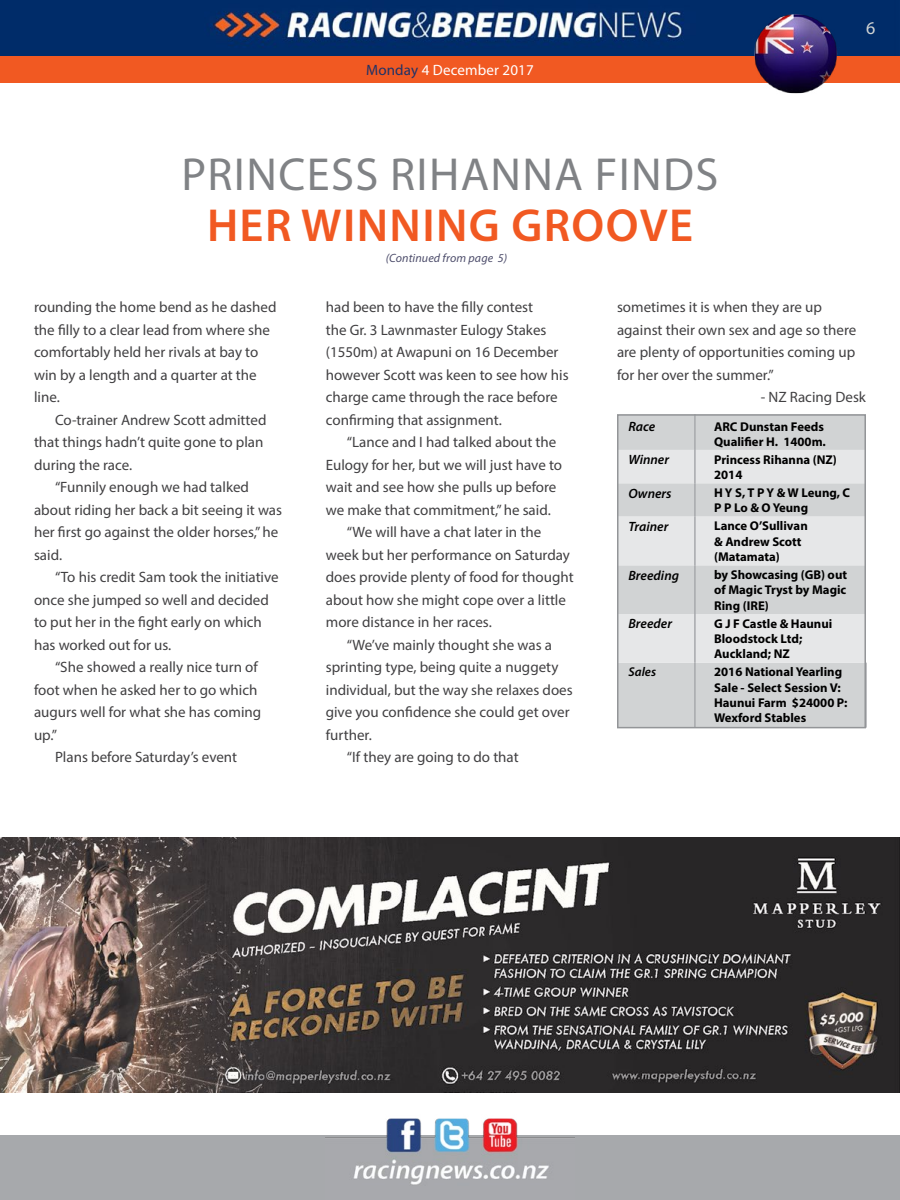
<style>
.page{position:relative;width:900px;height:1200px;background:#fff}
.page>*{position:absolute;margin:0;border:0;box-sizing:border-box;transform-origin:0 0}
.t1{font:46.5px "Myriad Pro";letter-spacing:.03em;color:#808285}
.t2{font:600 46.5px "Myriad Pro";letter-spacing:.03em;color:#f15922}
.t3{font:18px "Myriad Pro";color:#d1d4d4}
.t4{font:15px/22.5px "Myriad Pro";color:#414042}
.t5{font:15px "Myriad Pro";letter-spacing:.01em;color:#fff}
.t6{font:italic 600 13.5px "Myriad Pro";color:#000}
.t7{font:700 12.75px/15.3px "Myriad Pro";color:#000}
.t8{font:italic 600 12.75px "Myriad Pro";color:#000}
.t9{font:italic 12px "Myriad Pro";letter-spacing:.01em;color:#4d4d6b}
.s1{color:#203267}
</style>
<div class="page">
<div style="left:0;top:1136px;width:900px;height:64px;background:#a7a9ac"></div>
<img style="left:325px;top:1118px;width:250px;height:67px">
<div style="left:0;top:56px;width:900px;height:27px;background:#f15922"></div>
<img style="left:0;top:0;width:900px;height:56px">
<img style="left:752px;top:12px;width:88px;height:82px">
<div style="left:620px;top:417px;width:243px;height:308px;background:#d1d3d4"></div>
<svg style="left:620px;top:450px;width:243px;height:213px;background:#dedfe0"></svg>
<hr style="left:694px;top:414px;width:2px;height:36px;background:#a7a9ac">
<hr style="left:694px;top:450px;width:2px;height:33px;background:#a7a9ac">
<hr style="left:694px;top:483px;width:2px;height:34px;background:#a7a9ac">
<hr style="left:694px;top:517px;width:2px;height:48px;background:#a7a9ac">
<hr style="left:694px;top:565px;width:2px;height:49px;background:#a7a9ac">
<hr style="left:694px;top:614px;width:2px;height:49px;background:#a7a9ac">
<hr style="left:694px;top:663px;width:2px;height:65px;background:#a7a9ac">
<hr style="left:865px;top:663px;width:2px;height:65px;background:#a7a9ac">
<div style="left:617px;top:414px;width:249px;height:314px;border:2px solid #939598"></div>
<img style="left:0;top:838px;width:900px;height:255px">
<p class="t5" style="left:366px;top:61px;width:169px"><span class="s1">Monday</span> 4 December 2017</p>
<h1 class="t1" style="left:181px;top:145px;width:51px">Princess</h1>
<h1 class="t1" style="left:390px;top:145px;width:102px">Rihanna</h1>
<h1 class="t1" style="left:595px;top:145px;width:121px">fin ds</h1>
<h1 class="t2" style="left:207px;top:196px;width:482px">HER WINNING GROOVE</h1>
<p class="t9" style="left:386px;top:251px;width:123px">(Continued from page 5)</p>
<p class="t3" style="left:866px;top:17px;width:11px">6</p>
<p class="t4" style="left:34px;top:296px;width:244px">rounding the home bend as he dashed the filly to a clear lead from where she comfortably held her rivals at bay to win by a length and a quarter at the line.</p>
<p class="t4" style="left:34px;top:408px;width:234px;text-indent:21px">Co-trainer Andrew Scott admitted that things hadn’t quite gone to plan during the race.</p>
<p class="t4" style="left:34px;top:476px;width:250px;text-indent:21px">“Funnily enough we had talked about riding her back a bit seeing it was her first go against the older horses,” he said.</p>
<p class="t4" style="left:34px;top:566px;width:246px;text-indent:21px">“To his credit Sam took the initiative once she jumped so well and decided to put her in the fight early on which has worked out for us.</p>
<p class="t4" style="left:55px;top:656px;width:204px">“She showed a really nice turn of</p>
<p class="t4" style="left:34px;top:678px;width:225px">foot when he asked her to go which</p>
<p class="t4" style="left:34px;top:701px;width:229px">augurs well for what she has coming</p>
<p class="t4" style="left:34px;top:723px;width:25px">up.”</p>
<p class="t4" style="left:55px;top:746px;width:184px">Plans before Saturday’s event</p>
<p class="t4" style="left:326px;top:296px;width:244px">had been to have the filly contest<br>the Gr. 3 Lawnmaster Eulogy Stakes (1550m) at Awapuni on 16 December however Scott was keen to see how his charge came through the race before confirming that assignment.</p>
<p class="t4" style="left:347px;top:431px;width:211px">“Lance and I had talked about the</p>
<p class="t4" style="left:326px;top:453px;width:238px">Eulogy for her, but we will just have to</p>
<p class="t4" style="left:326px;top:476px;width:232px">wait and see how she pulls up before</p>
<p class="t4" style="left:326px;top:498px;width:226px">we make that commitment,” he said.</p>
<p class="t4" style="left:347px;top:521px;width:196px">“We will have a chat later in the</p>
<p class="t4" style="left:326px;top:543px;width:246px">week but her performance on Saturday</p>
<p class="t4" style="left:326px;top:566px;width:249px">does provide plenty of food for thought</p>
<p class="t4" style="left:326px;top:588px;width:242px">about how she might cope over a little</p>
<p class="t4" style="left:326px;top:611px;width:167px">more distance in her races.</p>
<p class="t4" style="left:347px;top:633px;width:207px">“We’ve mainly thought she was a</p>
<p class="t4" style="left:326px;top:656px;width:234px">sprinting type, being quite a nuggety</p>
<p class="t4" style="left:326px;top:678px;width:248px">individual, but the way she relaxes does</p>
<p class="t4" style="left:326px;top:701px;width:245px">give you confidence she could get over</p>
<p class="t4" style="left:326px;top:723px;width:47px">further.</p>
<p class="t4" style="left:347px;top:746px;width:173px">“If they are going to do that</p>
<p class="t4" style="left:617px;top:296px;width:241px">sometimes it is when they are up against their own sex and age so there are plenty of opportunities coming up for her over the summer.”</p>
<p class="t4" style="left:761px;top:386px;width:107px">- NZ Racing Desk</p>
<p class="t6" style="left:629px;top:418px;width:28px">Race</p>
<p class="t7" style="left:714px;top:418px;width:113px">ARC Dunstan Feeds<br>Qualifier H. 1400m.</p>
<p class="t6" style="left:629px;top:451px;width:42px">Winner</p>
<p class="t7" style="left:714px;top:451px;width:124px">Princess Rihanna (NZ)<br>2014</p>
<p class="t6" style="left:629px;top:485px;width:45px">Owners</p>
<p class="t7" style="left:714px;top:485px;width:138px">H Y S, T P Y &amp; W Leung, C<br>P P Lo &amp; O Yeung</p>
<p class="t6" style="left:629px;top:518px;width:41px">Trainer</p>
<p class="t7" style="left:714px;top:518px;width:95px">Lance O’Sullivan &amp; Andrew Scott (Matamata)</p>
<p class="t6" style="left:629px;top:567px;width:52px">Breeding</p>
<p class="t7" style="left:714px;top:567px;width:135px;text-align:justify">by Showcasing (GB) out of Magic Tryst by Magic Ring (IRE)</p>
<p class="t6" style="left:629px;top:615px;width:45px">Breeder</p>
<p class="t7" style="left:714px;top:615px;width:120px">G J F Castle &amp; Haunui<br>Bloodstock Ltd;<br>Auckland; NZ</p>
<p class="t8" style="left:629px;top:664px;width:29px">Sales</p>
<p class="t7" style="left:714px;top:664px;width:135px">2016 National Yearling<br>Sale - Select Session V:<br>Haunui Farm $24000 P:<br>Wexford Stables</p>
</div>
